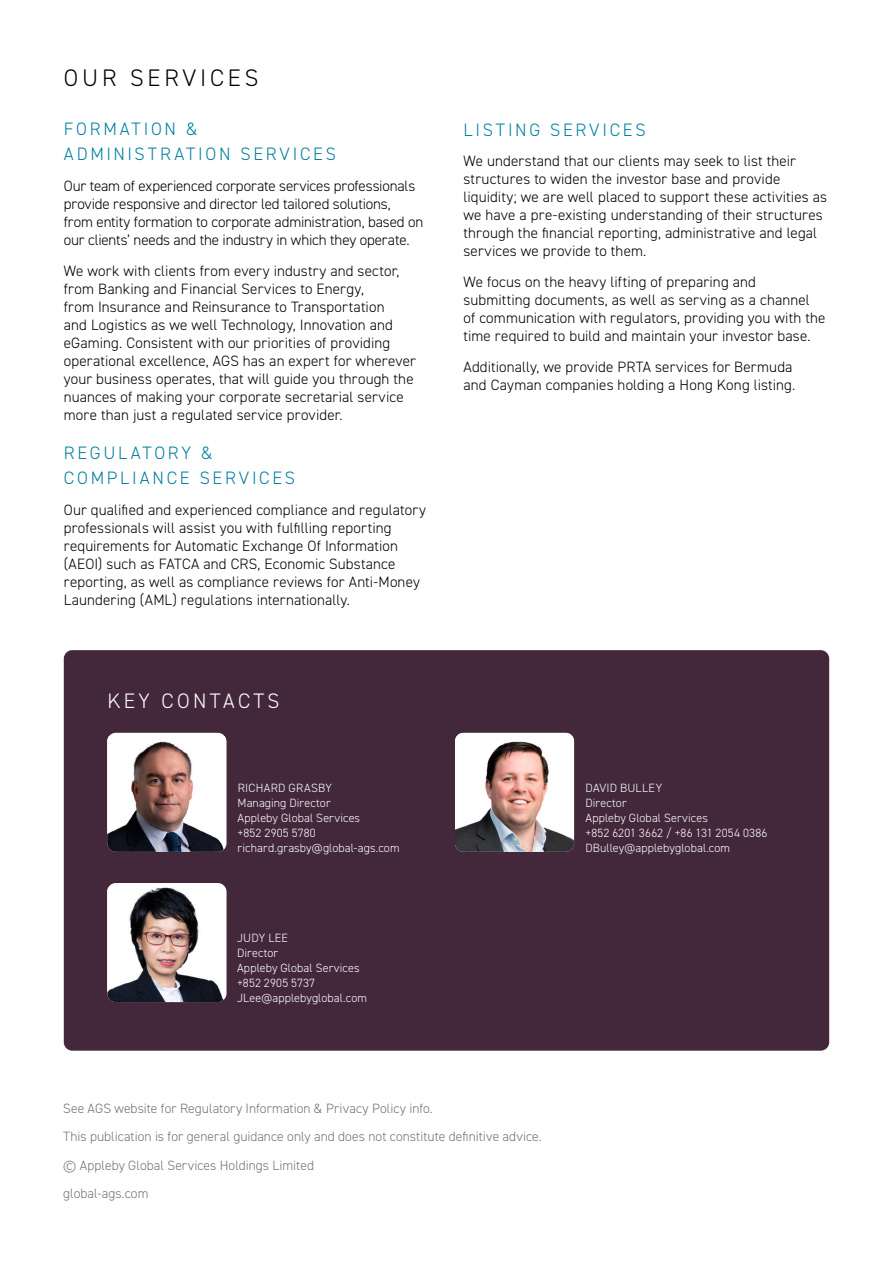
<style>
.page{position:relative;width:893px;height:1263px;background:#fff}
.page>*{position:absolute;margin:0;border:0;box-sizing:border-box;transform-origin:0 0}
.t1{font:300 24px "DIN2014";letter-spacing:.16em;color:#000}
.t2{font:300 21px "DIN2014";letter-spacing:.16em;color:#fff}
.t3{font:300 18px/25.2px "DIN2014";letter-spacing:.15em;color:#0080a0}
.t4{font:300 15px/18px "DIN2014";letter-spacing:.01em;color:#000}
.t5{font:300 15px/18px "DIN2014";letter-spacing:-.01em;color:#000}
.t6{font:300 13.5px/28.5px "DIN2014";letter-spacing:.005em;color:#7b706b}
.t7{font:300 12px/15px "DIN2014";letter-spacing:.01em;color:#fff}
</style>
<div class="page">
<div style="left:64px;top:650px;width:765px;height:401px;background:#43273b;border-radius:9px"></div>
<img style="left:455px;top:734px;width:119px;height:118px">
<div style="left:107px;top:883px;width:119px;height:119px;background:#fff;border-radius:9px"></div>
<img style="left:107px;top:887px;width:119px;height:115px">
<div style="left:107px;top:733px;width:119px;height:119px;background:#fff;border-radius:9px"></div>
<img style="left:107px;top:736px;width:119px;height:116px">
<h1 class="t1" style="left:64px;top:63px;width:196px">OUR SERVICES</h1>
<p class="t3" style="left:64px;top:116px;width:274px">FORMATION &amp;<br>ADMINISTRATION SERVICES</p>
<p class="t5" style="left:64px;top:177px;width:361px">Our team of experienced corporate services professionals provide responsive and director led tailored solutions, from entity formation to corporate administration, based on our clients’ needs and the industry in which they operate.</p>
<p class="t4" style="left:64px;top:262px;width:354px">We work with clients from every industry and sector, from Banking and Financial Services to Energy,<br>from Insurance and Reinsurance to Transportation<br>and Logistics as we well Technology, Innovation and eGaming. Consistent with our priorities of providing operational excellence, AGS has an expert for wherever your business operates, that will guide you through the nuances of making your corporate secretarial service more than just a regulated service provider.</p>
<p class="t3" style="left:64px;top:440px;width:233px">REGULATORY &amp;<br>COMPLIANCE SERVICES</p>
<p class="t4" style="left:64px;top:501px;width:364px">Our qualified and experienced compliance and regulatory professionals will assist you with fulfilling reporting requirements for Automatic Exchange Of Information (AEOI) such as FATCA and CRS, Economic Substance reporting, as well as compliance reviews for Anti-Money Laundering (AML) regulations internationally.</p>
<h2 class="t2" style="left:107px;top:688px;width:173px">KEY CONTACTS</h2>
<p class="t7" style="left:238px;top:780px;width:163px">RICHARD GRASBY<br>Managing Director<br>Appleby Global Services<br>+852 2905 5780 richard.grasby@global-ags.com</p>
<p class="t7" style="left:237px;top:930px;width:131px">JUDY LEE<br>Director<br>Appleby Global Services +852 2905 5737<br>JLee@applebyglobal.com</p>
<p class="t3" style="left:464px;top:117px;width:184px">LISTING SERVICES</p>
<p class="t4" style="left:463px;top:152px;width:365px">We understand that our clients may seek to list their structures to widen the investor base and provide liquidity; we are well placed to support these activities as we have a pre-existing understanding of their structures through the financial reporting, administrative and legal services we provide to them.</p>
<p class="t4" style="left:463px;top:273px;width:363px">We focus on the heavy lifting of preparing and submitting documents, as well as serving as a channel of communication with regulators, providing you with the time required to build and maintain your investor base.</p>
<p class="t4" style="left:463px;top:358px;width:333px">Additionally, we provide PRTA services for Bermuda and Cayman companies holding a Hong Kong listing.</p>
<p class="t7" style="left:585px;top:780px;width:183px">DAVID BULLEY<br>Director<br>Appleby Global Services<br>+852 6201 3662 / +86 131 2054 0386<br>DBulley@applebyglobal.com</p>
<p class="t6" style="left:63px;top:1094px;width:480px">See AGS website for Regulatory Information &amp; Privacy Policy info.<br>This publication is for general guidance only and does not constitute definitive advice. © Appleby Global Services Holdings Limited<br>global-ags.com</p>
</div>
